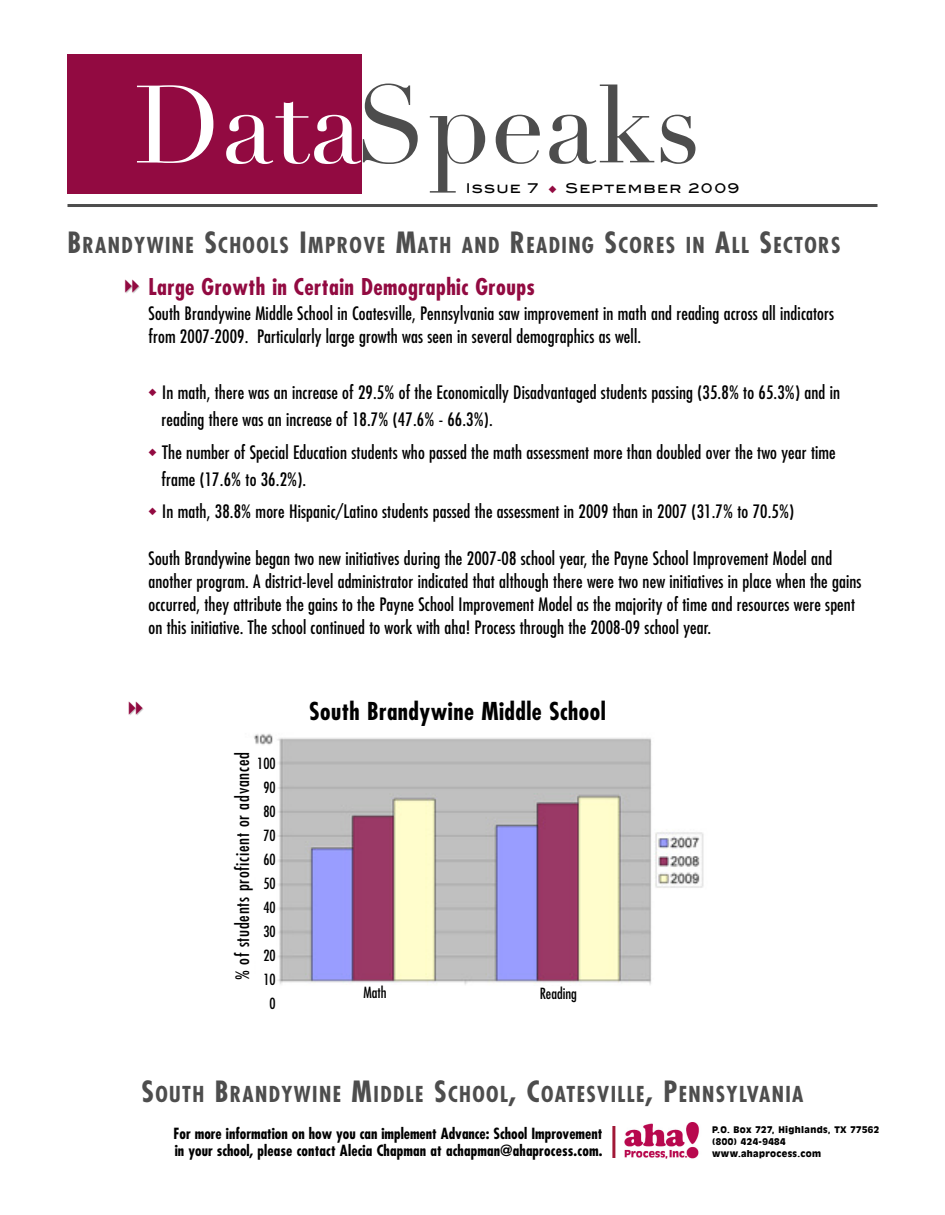
<style>
.page{position:relative;width:945px;height:1215px;background:#fff}
.page>*{position:absolute;margin:0;border:0;box-sizing:border-box;transform-origin:0 0}
.t1{font:108px "Didot";color:#4d4d4d}
.t2{font:700 condensed 24px "Futura";letter-spacing:.02em;color:#000}
.t3{font:700 condensed 22.5px "Futura";letter-spacing:.02em;color:#920a41}
.t4{font:700 condensed 21.3px "Futura";letter-spacing:.065em;color:#4d4d4d}
.t5{font:condensed 18px/23.2px "Futura";letter-spacing:.01em;color:#000}
.t6{font:condensed 18px "Futura";letter-spacing:.04em;color:#000}
.t7{font:700 condensed 15px/16.5px "Futura";color:#000}
.t8{font:condensed 15px/24px "Futura";color:#000;text-align:right}
.t9{font:13.5px "Blair Md ITCTT Medium";letter-spacing:.095em;color:#000}
.t10{font:900 9px/12px "Antique Olive";letter-spacing:.035em;color:#000}
.s1{color:#fff}
.s2{color:#920a41}
.s3{font-size:28.5px}
</style>
<div class="page">
<img style="left:254px;top:733px;width:450px;height:252px">
<div style="left:68px;top:54px;width:294px;height:139px;background:#920a41"></div>
<img style="left:625px;top:1123px;width:74px;height:36px">
<hr style="left:612px;top:1126px;width:3px;height:32px;background:#a11837">
<hr style="left:68px;top:204px;width:810px;height:3px;background:#4d4d4d">
<div style="left:257px;top:751px;width:19px;height:267px;background:#fff"></div>
<h1 class="t1" style="left:134px;top:60px;width:569px"><span class="s1">Data</span>Speaks</h1>
<p class="t9" style="left:466px;top:177px;width:276px">Issue 7 <span class="s2">◆</span> September 2009</p>
<p class="t4" style="left:68px;top:236px;width:774px"><span class="s3">B</span>RANDYWINE <span class="s3">S</span>CHOOLS <span class="s3">I</span>MPROVE <span class="s3">M</span>ATH AND <span class="s3">R</span>EADING <span class="s3">S</span>CORES IN <span class="s3">A</span>LL <span class="s3">S</span>ECTORS</p>
<p class="t3" style="left:149px;top:277px;width:388px">Large Growth in Certain Demographic Groups</p>
<p class="t5" style="left:149px;top:303px;width:687px">South Brandywine Middle School in Coatesville, Pennsylvania saw improvement in math and reading across all indicators from 2007-2009. Particularly large growth was seen in several demographics as well.</p>
<p class="t5" style="left:161px;top:380px;width:680px;line-height:27px;text-indent:-13px"><sup>◆</sup> In math, there was an increase of 29.5% of the Economically Disadvantaged students passing (35.8% to 65.3%) and in reading there was an increase of 18.7% (47.6% - 66.3%).</p>
<p class="t5" style="left:161px;top:439px;width:676px;line-height:27px;text-indent:-13px"><sup>◆</sup> The number of Special Education students who passed the math assessment more than doubled over the two year time frame (17.6% to 36.2%).</p>
<p class="t5" style="left:149px;top:501px;width:647px"><sup>◆</sup> In math, 38.8% more Hispanic/Latino students passed the assessment in 2009 than in 2007 (31.7% to 70.5%)</p>
<p class="t5" style="left:149px;top:547px;width:715px">South Brandywine began two new initiatives during the 2007-08 school year, the Payne School Improvement Model and another program. A district-level administrator indicated that although there were two new initiatives in place when the gains occurred, they attribute the gains to the Payne School Improvement Model as the majority of time and resources were spent on this initiative. The school continued to work with aha! Process through the 2008-09 school year.</p>
<p class="t6" style="left:234px;top:980px;width:230px;rotate:-90deg">% of students proficient or advanced</p>
<p class="t8" style="left:257px;top:752px;width:20px">100<br>90<br>80<br>70<br>60<br>50<br>40<br>30<br>20<br>10<br>0</p>
<h2 class="t2" style="left:309px;top:700px;width:298px">South Brandywine Middle School</h2>
<p class="t8" style="left:363px;top:981px;width:25px">Math</p>
<p class="t8" style="left:540px;top:982px;width:39px">Reading</p>
<p class="t4" style="left:141px;top:1084px;width:664px"><span class="s3">S</span>OUTH <span class="s3">B</span>RANDYWINE <span class="s3">M</span>IDDLE <span class="s3">S</span>CHOOL<span class="s3">, C</span>OATESVILLE<span class="s3">, P</span>ENNSYLVANIA</p>
<p class="t7" style="left:174px;top:1127px;width:430px">For more information on how you can implement Advance: School Improvement in your school, please contact Alecia Chapman at achapman@ahaprocess.com.</p>
<p class="t10" style="left:712px;top:1125px;width:169px">P.O. Box 727, Highlands, TX 77562 (800) 424-9484 www.ahaprocess.com</p>
</div>
